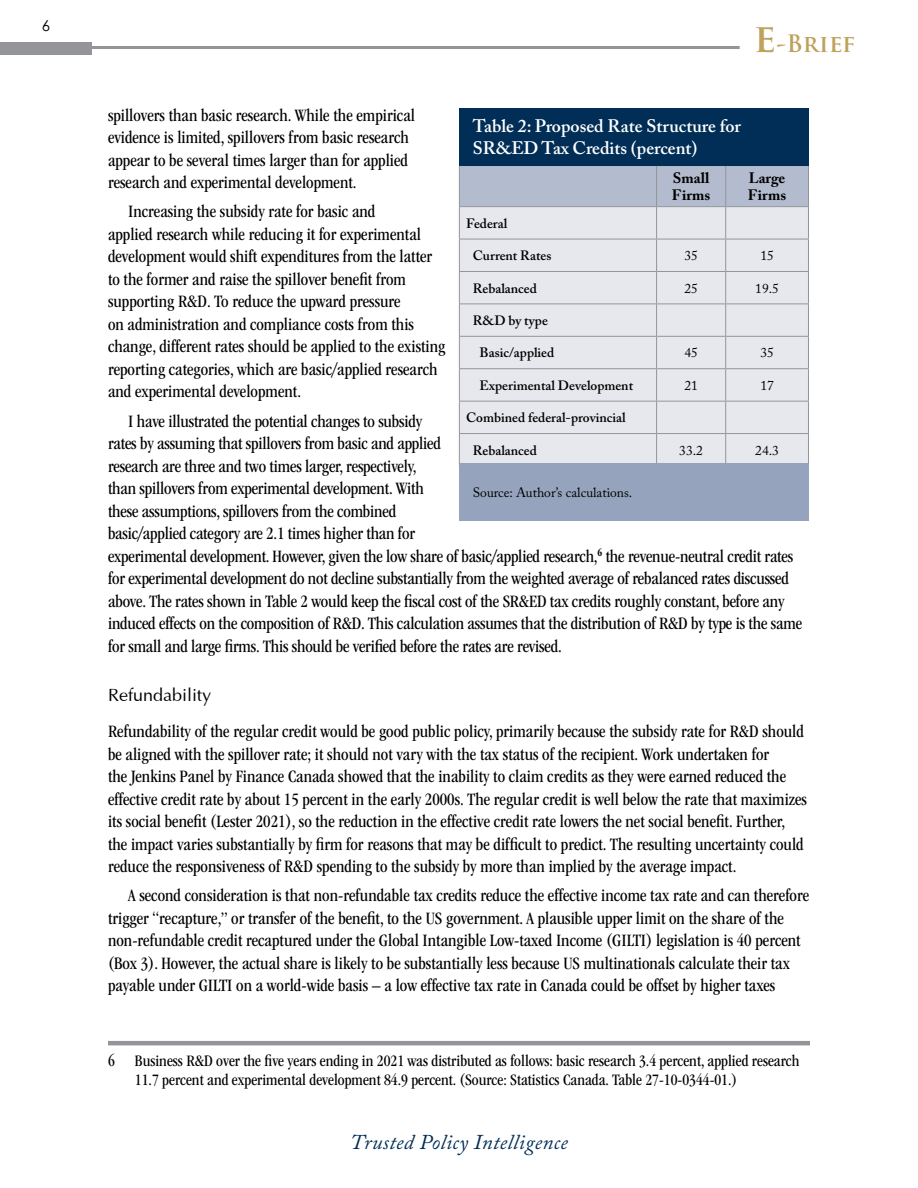
<style>
.page{position:relative;width:918px;height:1188px;background:#fff}
.page>*{position:absolute;margin:0;border:0;box-sizing:border-box;transform-origin:0 0}
.t1{font:700 23.4px "Trajan Pro";color:#bea15b}
.t2{font:italic 21px "Adobe Caslon Pro";letter-spacing:.02em;color:#002e56}
.t3{font:condensed 18px/22.5px "ITC Garamond Std";color:#000}
.t4{font:600 18px/22.5px "Adobe Caslon Pro";color:#fff}
.t5{font:18px "Optima";color:#000}
.t6{font:condensed 16.5px/19.5px "ITC Garamond Std";color:#000}
.t7{font:700 15px/16.5px "Adobe Caslon Pro";color:#000}
.t8{font:15px "Century Gothic";color:#000}
.t9{font:600 13.5px "Adobe Caslon Pro";color:#000}
.t10{font:13.5px "Adobe Caslon Pro";color:#000}
.s1{font-size:38.7px}
</style>
<div class="page">
<div style="left:0;top:42px;width:92px;height:13px;background:#939598"></div>
<hr style="left:87px;top:46px;width:653px;height:3px;background:#939598">
<hr style="left:108px;top:1041px;width:702px;height:4px;background:#939598">
<div style="left:460px;top:166px;width:348px;height:40px;background:#b3bccf"></div>
<div style="left:460px;top:207px;width:348px;height:256px;background:#e6e8ee"></div>
<hr style="left:459px;top:165px;width:198px;height:1px;background:#939598">
<hr style="left:459px;top:166px;width:1px;height:40px;background:#939598">
<hr style="left:657px;top:165px;width:69px;height:1px;background:#939598">
<hr style="left:656px;top:166px;width:1px;height:40px;background:#939598">
<hr style="left:726px;top:165px;width:83px;height:1px;background:#939598">
<hr style="left:725px;top:166px;width:1px;height:40px;background:#939598">
<hr style="left:808px;top:166px;width:1px;height:40px;background:#939598">
<hr style="left:459px;top:206px;width:198px;height:1px;background:#939598">
<hr style="left:459px;top:207px;width:1px;height:32px;background:#939598">
<hr style="left:657px;top:206px;width:69px;height:1px;background:#939598">
<hr style="left:656px;top:207px;width:1px;height:32px;background:#939598">
<hr style="left:726px;top:206px;width:83px;height:1px;background:#939598">
<hr style="left:725px;top:207px;width:1px;height:32px;background:#939598">
<hr style="left:808px;top:207px;width:1px;height:32px;background:#939598">
<hr style="left:459px;top:239px;width:198px;height:1px;background:#939598">
<hr style="left:459px;top:239px;width:1px;height:32px;background:#939598">
<hr style="left:657px;top:239px;width:69px;height:1px;background:#939598">
<hr style="left:656px;top:239px;width:1px;height:32px;background:#939598">
<hr style="left:726px;top:239px;width:83px;height:1px;background:#939598">
<hr style="left:725px;top:239px;width:1px;height:32px;background:#939598">
<hr style="left:808px;top:239px;width:1px;height:32px;background:#939598">
<hr style="left:459px;top:271px;width:198px;height:1px;background:#939598">
<hr style="left:459px;top:272px;width:1px;height:32px;background:#939598">
<hr style="left:657px;top:271px;width:69px;height:1px;background:#939598">
<hr style="left:656px;top:272px;width:1px;height:32px;background:#939598">
<hr style="left:726px;top:271px;width:83px;height:1px;background:#939598">
<hr style="left:725px;top:272px;width:1px;height:32px;background:#939598">
<hr style="left:808px;top:272px;width:1px;height:32px;background:#939598">
<hr style="left:459px;top:304px;width:198px;height:1px;background:#939598">
<hr style="left:459px;top:304px;width:1px;height:32px;background:#939598">
<hr style="left:657px;top:304px;width:69px;height:1px;background:#939598">
<hr style="left:656px;top:304px;width:1px;height:32px;background:#939598">
<hr style="left:726px;top:304px;width:83px;height:1px;background:#939598">
<hr style="left:725px;top:304px;width:1px;height:32px;background:#939598">
<hr style="left:808px;top:304px;width:1px;height:32px;background:#939598">
<hr style="left:459px;top:336px;width:198px;height:1px;background:#939598">
<hr style="left:459px;top:337px;width:1px;height:31px;background:#939598">
<hr style="left:657px;top:336px;width:69px;height:1px;background:#939598">
<hr style="left:656px;top:337px;width:1px;height:31px;background:#939598">
<hr style="left:726px;top:336px;width:83px;height:1px;background:#939598">
<hr style="left:725px;top:337px;width:1px;height:31px;background:#939598">
<hr style="left:808px;top:337px;width:1px;height:31px;background:#939598">
<hr style="left:459px;top:368px;width:198px;height:1px;background:#939598">
<hr style="left:459px;top:369px;width:1px;height:32px;background:#939598">
<hr style="left:657px;top:368px;width:69px;height:1px;background:#939598">
<hr style="left:656px;top:369px;width:1px;height:32px;background:#939598">
<hr style="left:726px;top:368px;width:83px;height:1px;background:#939598">
<hr style="left:725px;top:369px;width:1px;height:32px;background:#939598">
<hr style="left:808px;top:369px;width:1px;height:32px;background:#939598">
<hr style="left:459px;top:401px;width:198px;height:1px;background:#939598">
<hr style="left:459px;top:402px;width:1px;height:31px;background:#939598">
<hr style="left:657px;top:401px;width:69px;height:1px;background:#939598">
<hr style="left:656px;top:402px;width:1px;height:31px;background:#939598">
<hr style="left:726px;top:401px;width:83px;height:1px;background:#939598">
<hr style="left:725px;top:402px;width:1px;height:31px;background:#939598">
<hr style="left:808px;top:402px;width:1px;height:31px;background:#939598">
<hr style="left:459px;top:433px;width:198px;height:1px;background:#939598">
<hr style="left:459px;top:434px;width:1px;height:32px;background:#939598">
<hr style="left:657px;top:433px;width:69px;height:1px;background:#939598">
<hr style="left:656px;top:434px;width:1px;height:32px;background:#939598">
<hr style="left:726px;top:433px;width:83px;height:1px;background:#939598">
<hr style="left:725px;top:434px;width:1px;height:32px;background:#939598">
<hr style="left:808px;top:434px;width:1px;height:32px;background:#939598">
<div style="left:459px;top:108px;width:350px;height:57px;background:#002e56"></div>
<div style="left:459px;top:463px;width:350px;height:58px;background:#95a3bc"></div>
<p class="t8" style="left:42px;top:15px;width:10px">6</p>
<p class="t1" style="left:754px;top:29px;width:103px"><span class="s1">e</span>-Brief</p>
<p class="t3" style="left:108px;top:104px;width:309px">spillovers than basic research. While the empirical evidence is limited, spillovers from basic research appear to be several times larger than for applied research and experimental development.</p>
<p class="t3" style="left:108px;top:201px;width:339px;text-indent:20px">Increasing the subsidy rate for basic and<br>applied research while reducing it for experimental development would shift expenditures from the latter to the former and raise the spillover benefit from supporting R&amp;D. To reduce the upward pressure<br>on administration and compliance costs from this change, different rates should be applied to the existing reporting categories, which are basic/applied research and experimental development.</p>
<p class="t3" style="left:108px;top:410px;width:696px;text-indent:20px">I have illustrated the potential changes to subsidy<br>rates by assuming that spillovers from basic and applied<br>research are three and two times larger, respectively,<br>than spillovers from experimental development. With<br>these assumptions, spillovers from the combined<br>basic/applied category are 2.1 times higher than for<br>experimental development. However, given the low share of basic/applied research,<sup>6</sup> the revenue-neutral credit rates for experimental development do not decline substantially from the weighted average of rebalanced rates discussed above. The rates shown in Table 2 would keep the fiscal cost of the SR&amp;ED tax credits roughly constant, before any induced effects on the composition of R&amp;D. This calculation assumes that the distribution of R&amp;D by type is the same for small and large firms. This should be verified before the rates are revised.</p>
<p class="t5" style="left:108px;top:681px;width:105px">Refundability</p>
<p class="t3" style="left:108px;top:720px;width:700px">Refundability of the regular credit would be good public policy, primarily because the subsidy rate for R&amp;D should be aligned with the spillover rate; it should not vary with the tax status of the recipient. Work undertaken for<br>the Jenkins Panel by Finance Canada showed that the inability to claim credits as they were earned reduced the effective credit rate by about 15 percent in the early 2000s. The regular credit is well below the rate that maximizes its social benefit (Lester 2021), so the reduction in the effective credit rate lowers the net social benefit. Further, the impact varies substantially by firm for reasons that may be difficult to predict. The resulting uncertainty could reduce the responsiveness of R&amp;D spending to the subsidy by more than implied by the average impact.</p>
<p class="t3" style="left:108px;top:885px;width:703px;text-indent:20px">A second consideration is that non-refundable tax credits reduce the effective income tax rate and can therefore trigger “recapture,” or transfer of the benefit, to the US government. A plausible upper limit on the share of the non-refundable credit recaptured under the Global Intangible Low-taxed Income (GILTI) legislation is 40 percent (Box 3). However, the actual share is likely to be substantially less because US multinationals calculate their tax payable under GILTI on a world-wide basis – a low effective tax rate in Canada could be offset by higher taxes</p>
<p class="t4" style="left:473px;top:115px;width:270px">Table 2: Proposed Rate Structure for<br>SR&amp;ED Tax Credits (percent)</p>
<p class="t7" style="left:672px;top:170px;width:40px">Small<br>Firms</p>
<p class="t7" style="left:748px;top:170px;width:40px">Large<br>Firms</p>
<p class="t9" style="left:466px;top:215px;width:43px">Federal</p>
<p class="t9" style="left:473px;top:248px;width:80px">Current Rates</p>
<p class="t10" style="left:684px;top:248px;width:15px">35</p>
<p class="t10" style="left:760px;top:248px;width:15px">15</p>
<p class="t9" style="left:473px;top:280px;width:66px">Rebalanced</p>
<p class="t10" style="left:684px;top:280px;width:15px">25</p>
<p class="t10" style="left:755px;top:280px;width:25px">19.5</p>
<p class="t9" style="left:473px;top:312px;width:77px">R&amp;D by type</p>
<p class="t9" style="left:480px;top:345px;width:76px">Basic/applied</p>
<p class="t10" style="left:684px;top:345px;width:15px">45</p>
<p class="t10" style="left:760px;top:345px;width:15px">35</p>
<p class="t9" style="left:480px;top:377px;width:155px">Experimental Development</p>
<p class="t10" style="left:684px;top:377px;width:15px">21</p>
<p class="t10" style="left:760px;top:377px;width:15px">17</p>
<p class="t9" style="left:466px;top:410px;width:161px">Combined federal-provincial</p>
<p class="t9" style="left:473px;top:442px;width:66px">Rebalanced</p>
<p class="t10" style="left:679px;top:442px;width:25px">33.2</p>
<p class="t10" style="left:755px;top:442px;width:25px">24.3</p>
<p class="t10" style="left:473px;top:484px;width:161px">Source: Author’s calculations.</p>
<p class="t6" style="left:135px;top:1051px;width:666px;text-indent:-27px">6 Business R&amp;D over the five years ending in 2021 was distributed as follows: basic research 3.4 percent, applied research<br>11.7 percent and experimental development 84.9 percent. (Source: Statistics Canada. Table 27-10-0344-01.)</p>
<p class="t2" style="left:350px;top:1130px;width:219px">Trusted Policy Intelligence</p>
</div>
